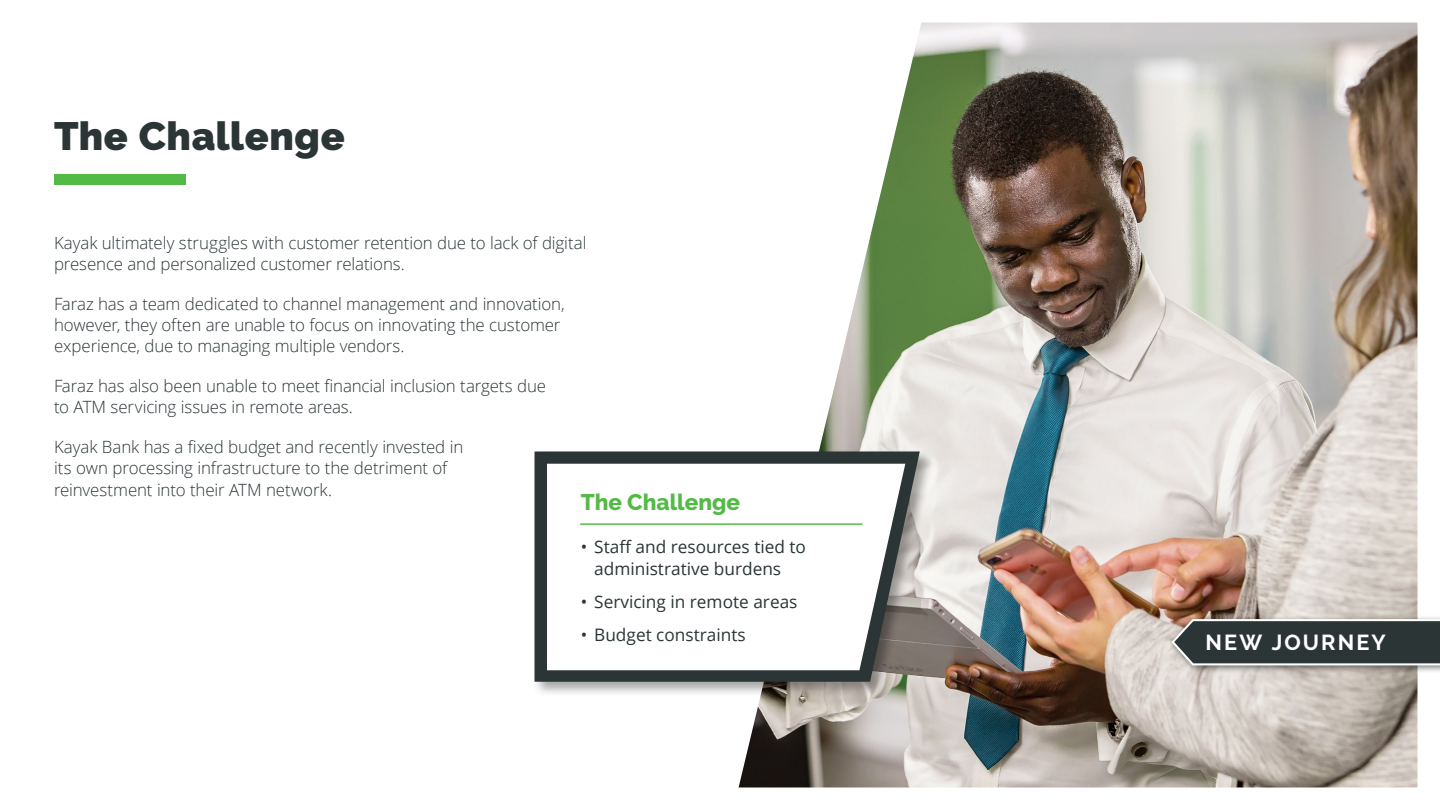
<style>
.page{position:relative;width:1440px;height:810px;background:#fff}
.page>*{position:absolute;margin:0;border:0;box-sizing:border-box;transform-origin:0 0}
.t1{font:900 39.38px "Raleway";letter-spacing:.015em;color:#2b3536}
.t2{font:800 22.5px "Raleway";color:#54ba47}
.t3{font:700 21.67px "Raleway";letter-spacing:.095em;color:#fff}
.t4{font:17.25px/22.5px "Open Sans";color:#2b3536}
.t5{font:300 16.88px/21.1px "Open Sans";letter-spacing:-.01em;color:#2b3536}
</style>
<div class="page">
<div style="left:55px;top:175px;width:131px;height:10px;background:#54ba47"></div>
<img style="left:927px;top:23px;width:490px;height:764px">
<svg style="left:738px;top:23px;width:189px;height:764px"></svg>
<div style="left:532px;top:449px;width:403px;height:248px;background:#000;opacity:.35"></div>
<svg style="left:535px;top:451px;width:385px;height:231px;background:#4c5252"></svg>
<svg style="left:547px;top:464px;width:358px;height:206px"></svg>
<hr style="left:580px;top:523px;width:282px;height:2px;background:#54ba47">
<div style="left:1168px;top:615px;width:272px;height:59px;background:#000;opacity:.5"></div>
<svg style="left:1170px;top:618px;width:270px;height:48px;background:#495050"></svg>
<h1 class="t1" style="left:54px;top:113px;width:292px">The Challenge</h1>
<p class="t5" style="left:54px;top:231px;width:534px">Kayak ultimately struggles with customer retention due to lack of digital presence and personalized customer relations.</p>
<p class="t5" style="left:54px;top:293px;width:512px">Faraz has a team dedicated to channel management and innovation, however, they often are unable to focus on innovating the customer experience, due to managing multiple vendors.</p>
<p class="t5" style="left:54px;top:375px;width:494px">Faraz has also been unable to meet financial inclusion targets due to ATM servicing issues in remote areas.</p>
<p class="t5" style="left:54px;top:436px;width:411px">Kayak Bank has a fixed budget and recently invested in its own processing infrastructure to the detriment of reinvestment into their ATM network.</p>
<h2 class="t2" style="left:581px;top:489px;width:161px">The Challenge</h2>
<p class="t4" style="left:594px;top:535px;width:213px;text-indent:-14px">• Staff and resources tied to administrative burdens</p>
<p class="t4" style="left:581px;top:590px;width:218px">• Servicing in remote areas</p>
<p class="t4" style="left:581px;top:623px;width:166px">• Budget constraints</p>
<p class="t3" style="left:1206px;top:630px;width:182px">NEW JOURNEY</p>
</div>
